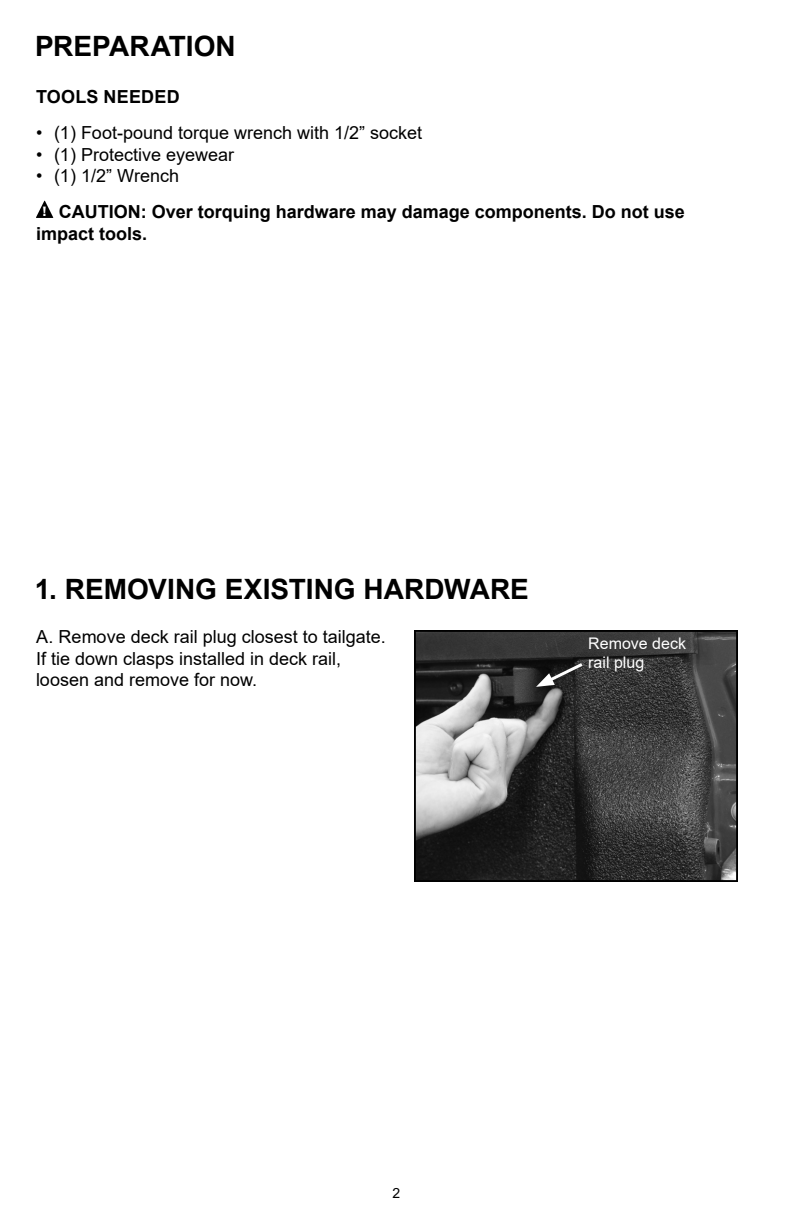
<style>
.page{position:relative;width:792px;height:1224px;background:#fff}
.page>*{position:absolute;margin:0;border:0;box-sizing:border-box;transform-origin:0 0}
.t1{font:700 28px "Arial";color:#000}
.t2{font:18px/21.6px "Arial";color:#000}
.t3{font:700 18px/35.6px "Arial";color:#000}
.t4{font:16px/19.2px "Arial";color:#fff}
.t5{font:14px "Arial";color:#000}
.s1{font-weight:400}
.s2{font-family:"Franklin Gothic";font-weight:600;font-size:14px;color:#fff}
</style>
<div class="page">
<svg style="left:36px;top:201px;width:17px;height:17px"></svg>
<img style="left:417px;top:633px;width:318px;height:246px">
<div style="left:414px;top:630px;width:324px;height:252px;border:2px solid #000"></div>
<svg style="left:536px;top:660px;width:50px;height:27px"></svg>
<h1 class="t1" style="left:35px;top:27px;width:202px">PREPARATION</h1>
<p class="t3" style="left:36px;top:79px;width:145px">TOOLS NEEDED</p>
<p class="t2" style="left:36px;top:122px;width:388px">• (1) Foot-pound torque wrench with 1/2” socket</p>
<p class="t2" style="left:36px;top:143px;width:200px">• (1) Protective eyewear</p>
<p class="t3" style="left:43px;top:158px;width:644px;text-indent:-7px"><span class="s1">• (1) 1/2” Wrench<br></span><span class="s2">!</span> CAUTION: Over torquing hardware may damage components. Do not use</p>
<p class="t3" style="left:36px;top:216px;width:113px">impact tools.</p>
<h1 class="t1" style="left:35px;top:570px;width:496px">1. REMOVING EXISTING HARDWARE</h1>
<p class="t2" style="left:36px;top:626px;width:351px">A. Remove deck rail plug closest to tailgate.<br>If tie down clasps installed in deck rail, loosen and remove for now.</p>
<p class="t4" style="left:588px;top:633px;width:99px">Remove deck rail plug</p>
<p class="t5" style="left:393px;top:1184px;width:9px">2</p>
</div>
